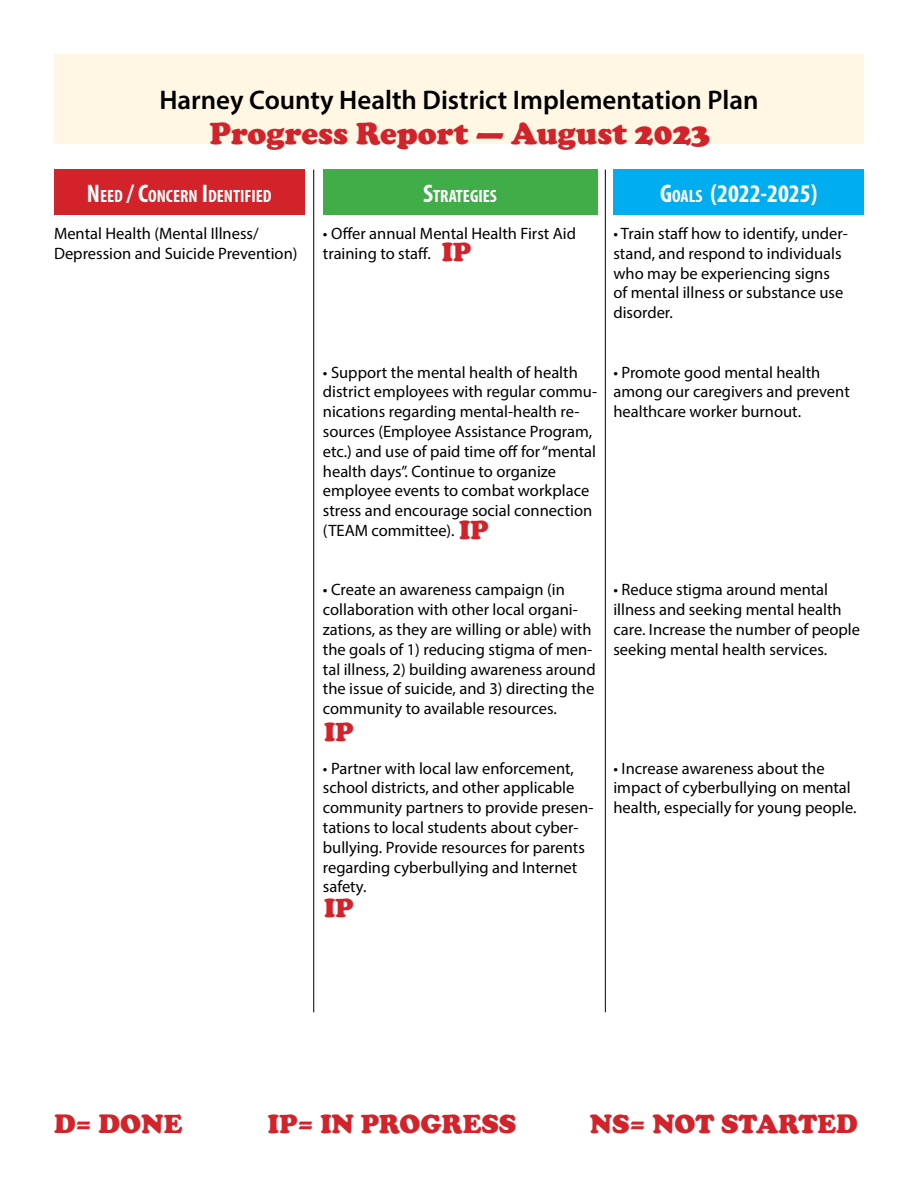
<style>
.page{position:relative;width:918px;height:1188px;background:#fff}
.page>*{position:absolute;margin:0;border:0;box-sizing:border-box;transform-origin:0 0}
.t1{font:900 31.5px "Cooper";color:#d2232a}
.t2{font:600 27px "Myriad Pro";color:#000}
.t3{font:900 27px "Cooper";color:#d2232a}
.t4{font:700 condensed 25.5px "Myriad Pro";color:#fff}
.t5{font:700 condensed 17.85px "Myriad Pro";color:#fff}
.t6{font:16.5px/19.8px "Myriad Pro";color:#000}
.s1{font-size:25.5px}
.s2{font-size:17.85px}
</style>
<div class="page">
<div style="left:54px;top:54px;width:810px;height:90px;background:#fff6e4"></div>
<div style="left:54px;top:170px;width:251px;height:45px;background:#d2232a"></div>
<div style="left:323px;top:170px;width:274px;height:45px;background:#41ad49"></div>
<div style="left:613px;top:170px;width:251px;height:45px;background:#00aeef"></div>
<hr style="left:605px;top:170px;width:1px;height:842px;background:#000">
<hr style="left:313px;top:170px;width:1px;height:842px;background:#000">
<h2 class="t2" style="left:159px;top:83px;width:601px">Harney County Health District Implementation Plan</h2>
<h1 class="t1" style="left:210px;top:115px;width:502px">Progress Report — August 2023</h1>
<p class="t5" style="left:87px;top:185px;width:186px"><span class="s1">N</span>EED <span class="s1">/ C</span>ONCERN <span class="s1">I</span>DENTIFIED</p>
<p class="t5" style="left:423px;top:185px;width:74px"><span class="s1">S</span>TRATEGIES</p>
<h3 class="t4" style="left:660px;top:177px;width:159px">G<span class="s2">OALS</span> (2022-2025)</h3>
<p class="t6" style="left:54px;top:223px;width:245px">Mental Health (Mental Illness/<br>Depression and Suicide Prevention)</p>
<p class="t6" style="left:613px;top:223px;width:236px">• Train staff how to identify, under&shy;stand, and respond to individuals who may be experiencing signs of mental illness or substance use disorder.</p>
<p class="t6" style="left:323px;top:223px;width:255px">• Offer annual Mental Health First Aid training to staff.</p>
<h2 class="t3" style="left:442px;top:236px;width:31px">IP</h2>
<p class="t6" style="left:323px;top:362px;width:276px">• Support the mental health of health district employees with regular commu&shy;nications regarding mental-health re&shy;sources (Employee Assistance Program, etc.) and use of paid time off for “mental health days”. Continue to organize employee events to combat workplace stress and encourage social connection (TEAM committee).</p>
<h2 class="t3" style="left:459px;top:514px;width:31px">IP</h2>
<p class="t6" style="left:613px;top:362px;width:238px">• Promote good mental health among our caregivers and prevent healthcare worker burnout.</p>
<p class="t6" style="left:323px;top:580px;width:274px">• Create an awareness campaign (in collaboration with other local organi&shy;zations, as they are willing or able) with the goals of 1) reducing stigma of men&shy;tal illness, 2) building awareness around the issue of suicide, and 3) directing the community to available resources.</p>
<h2 class="t3" style="left:324px;top:716px;width:31px">IP</h2>
<p class="t6" style="left:323px;top:758px;width:272px">• Partner with local law enforcement, school districts, and other applicable community partners to provide presen&shy;tations to local students about cyber&shy;bullying. Provide resources for parents regarding cyberbullying and Internet safety.</p>
<h2 class="t3" style="left:324px;top:892px;width:31px">IP</h2>
<p class="t6" style="left:613px;top:580px;width:248px">• Reduce stigma around mental illness and seeking mental health care. Increase the number of people seeking mental health services.</p>
<p class="t6" style="left:613px;top:758px;width:245px">• Increase awareness about the impact of cyberbullying on mental health, especially for young people.</p>
<h2 class="t3" style="left:54px;top:1108px;width:130px">D= DONE</h2>
<h2 class="t3" style="left:268px;top:1108px;width:250px">IP= IN PROGRESS</h2>
<h2 class="t3" style="left:590px;top:1108px;width:270px">NS= NOT STARTED</h2>
</div>
